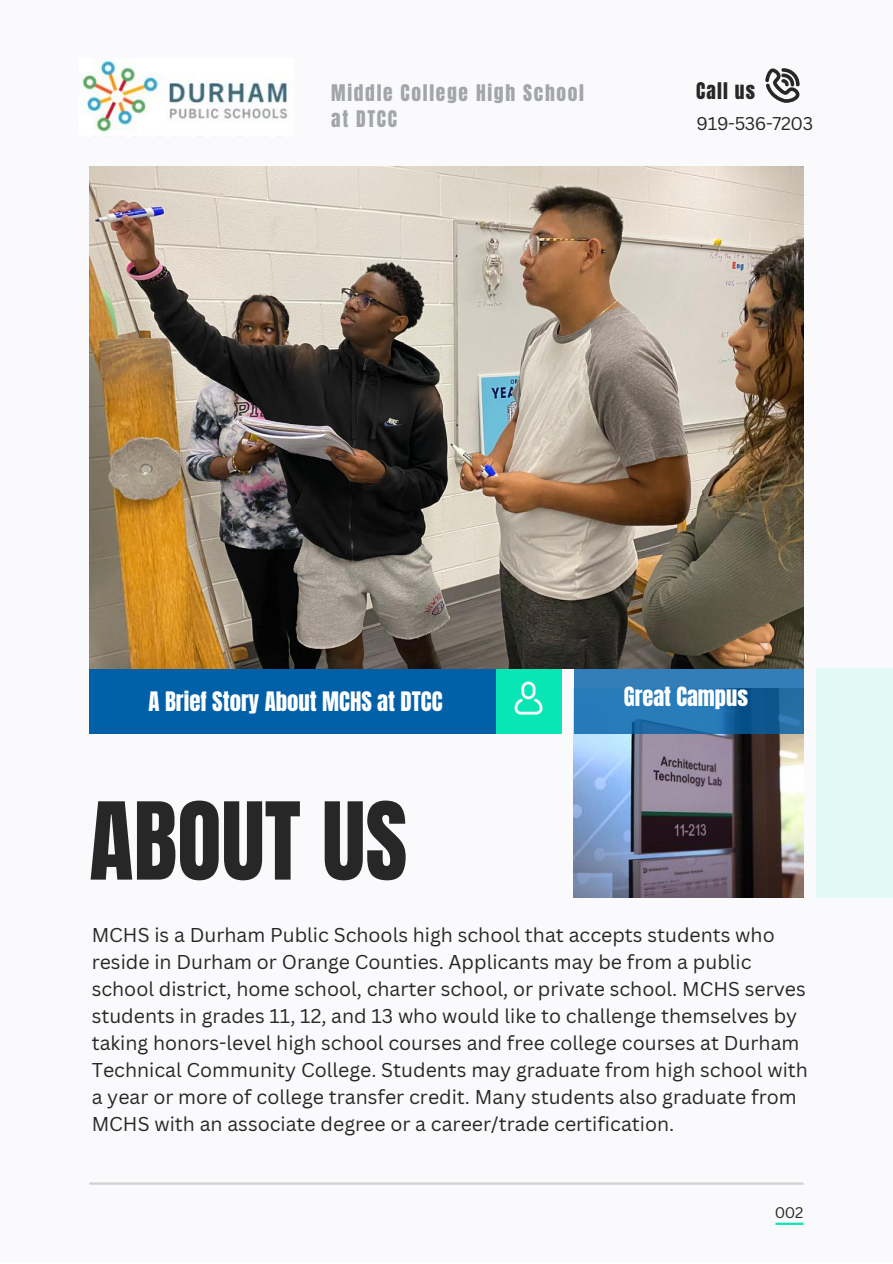
<style>
.page{position:relative;width:893px;height:1264px;background:#fff}
.page>*{position:absolute;margin:0;border:0;box-sizing:border-box;transform-origin:0 0}
.t1{font:91.2px "Anton";color:#272727}
.t2{font:22.8px "Anton";color:#fff}
.t3{font:22.5px "Anton";color:#fff}
.t4{font:19.5px/27px "Canva Sans";color:#272727}
.t5{font:19.5px "Anton";letter-spacing:.085em;color:#a2a6a6}
.t6{font:19.5px "Anton";letter-spacing:.06em;color:#272727}
.t7{font:18px "Canva Sans";letter-spacing:-.02em;color:#272727}
.t8{font:15px "Canva Sans";color:#272727}
</style>
<div class="page">
<div style="left:0;top:0;width:892px;height:1262px;background:#faf9fb"></div>
<div style="left:89px;top:668px;width:407px;height:65px;background:#0260a8"></div>
<div style="left:496px;top:668px;width:65px;height:65px;background:#09e6b5"></div>
<img style="left:573px;top:733px;width:230px;height:164px">
<svg style="left:573px;top:668px;width:230px;height:65px;background:#2673ad"></svg>
<svg style="left:514px;top:681px;width:28px;height:33px"></svg>
<div style="left:815px;top:668px;width:77px;height:230px;background:#e2f9f6"></div>
<hr style="left:775px;top:1222px;width:28px;height:2px;background:#09e6b5">
<hr style="left:89px;top:1182px;width:714px;height:2px;background:#d1d1d1">
<svg style="left:765px;top:68px;width:34px;height:35px"></svg>
<img style="left:79px;top:58px;width:209px;height:74px">
<img style="left:89px;top:166px;width:714px;height:502px">
<p class="t5" style="left:331px;top:79px;width:254px">Middle College High School</p>
<p class="t5" style="left:331px;top:105px;width:67px">at DTCC</p>
<p class="t6" style="left:696px;top:77px;width:60px">Call us</p>
<p class="t7" style="left:696px;top:111px;width:118px">919-536-7203</p>
<p class="t2" style="left:149px;top:685px;width:295px">A Brief Story About MCHS at DTCC</p>
<p class="t3" style="left:623px;top:681px;width:126px">Great Campus</p>
<h1 class="t1" style="left:89px;top:775px;width:319px">ABOUT US</h1>
<p class="t4" style="left:92px;top:921px;width:717px">MCHS is a Durham Public Schools high school that accepts students who reside in Durham or Orange Counties. Applicants may be from a public school district, home school, charter school, or private school. MCHS serves students in grades 11, 12, and 13 who would like to challenge themselves by taking honors-level high school courses and free college courses at Durham Technical Community College. Students may graduate from high school with a year or more of college transfer credit. Many students also graduate from MCHS with an associate degree or a career/trade certification.</p>
<p class="t8" style="left:774px;top:1201px;width:30px">002</p>
</div>
